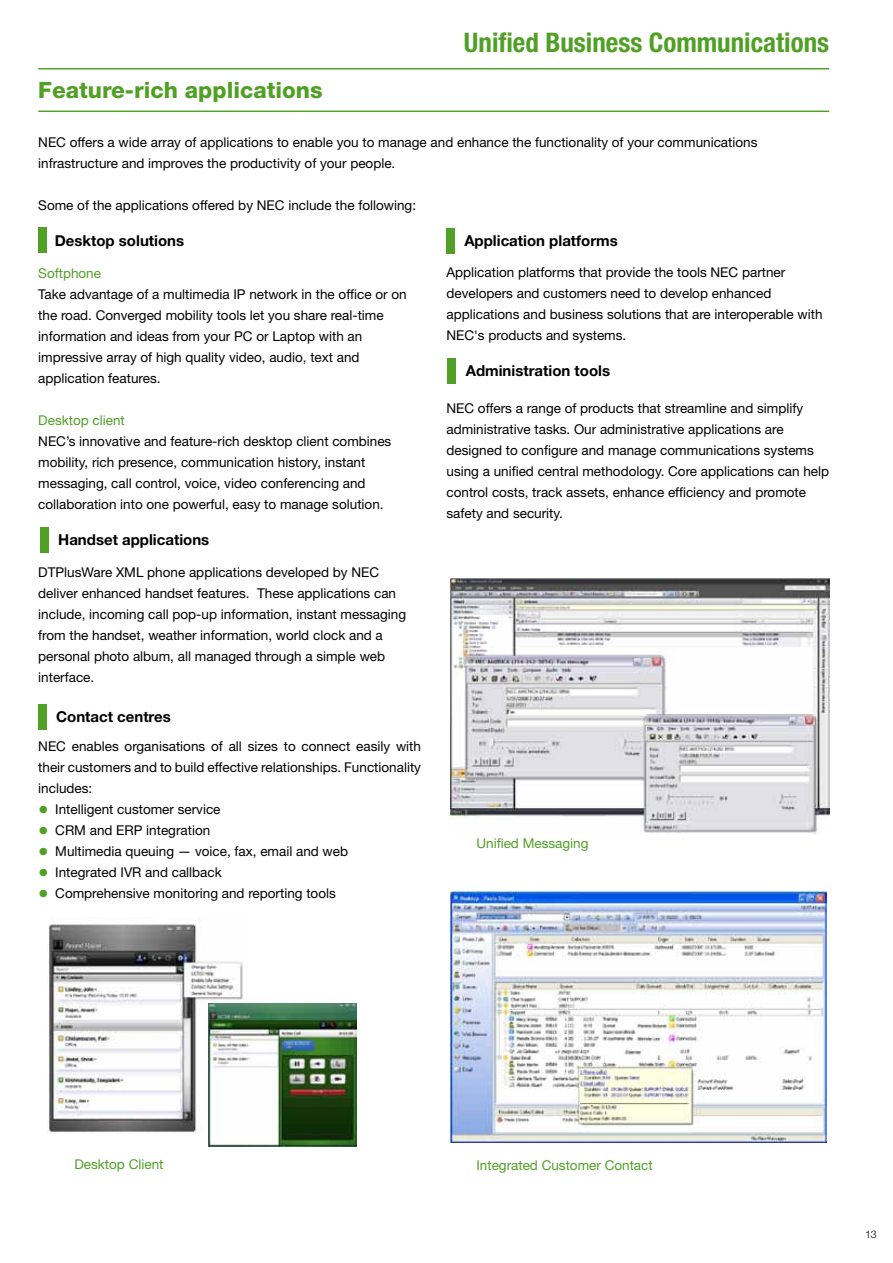
<style>
.page{position:relative;width:893px;height:1263px;background:#fff}
.page>*{position:absolute;margin:0;border:0;box-sizing:border-box;transform-origin:0 0}
.t1{font:700 condensed 27px "Helvetica Neue";color:#51a026}
.t2{font:22.5px "Helvetica Neue Hvy";color:#51a026}
.t3{font:700 15px "Helvetica Neue";color:#000}
.t4{font:13.5px/21px "Helvetica Neue";color:#000}
.t5{font:13.5px "Helvetica Neue";color:#51a026}
.t6{font:300 10.5px "Helvetica Neue";color:#000}
.s1{font-weight:300;font-size:21px;color:#51a026}
</style>
<div class="page">
<div style="left:448px;top:358px;width:8px;height:26px;background:#51a026"></div>
<div style="left:38px;top:227px;width:9px;height:26px;background:#51a026"></div>
<div style="left:446px;top:228px;width:9px;height:26px;background:#51a026"></div>
<div style="left:40px;top:527px;width:9px;height:26px;background:#51a026"></div>
<div style="left:38px;top:704px;width:9px;height:25px;background:#51a026"></div>
<img style="left:451px;top:891px;width:375px;height:252px">
<img style="left:451px;top:578px;width:378px;height:255px">
<hr style="left:38px;top:68px;width:791px;height:2px;background:#51a026">
<hr style="left:38px;top:111px;width:791px;height:1px;background:#51a026">
<img style="left:48px;top:924px;width:195px;height:209px">
<img style="left:208px;top:1003px;width:148px;height:144px">
<h2 class="t2" style="left:38px;top:77px;width:286px">Feature-rich applications</h2>
<h1 class="t1" style="left:464px;top:26px;width:367px">Unified Business Communications</h1>
<p class="t4" style="left:38px;top:131px;width:721px">NEC offers a wide array of applications to enable you to manage and enhance the functionality of your communications infrastructure and improves the productivity of your people.</p>
<p class="t4" style="left:38px;top:194px;width:379px">Some of the applications offered by NEC include the following:</p>
<p class="t3" style="left:55px;top:231px;width:131px">Desktop solutions</p>
<p class="t3" style="left:464px;top:232px;width:155px">Application platforms</p>
<p class="t4" style="left:446px;top:261px;width:378px">Application platforms that provide the tools NEC partner developers and customers need to develop enhanced applications and business solutions that are interoperable with NEC's products and systems.</p>
<p class="t5" style="left:38px;top:265px;width:64px">Softphone</p>
<p class="t4" style="left:38px;top:283px;width:370px">Take advantage of a multimedia IP network in the office or on the road. Converged mobility tools let you share real-time information and ideas from your PC or Laptop with an impressive array of high quality video, audio, text and application features.</p>
<p class="t5" style="left:38px;top:412px;width:88px">Desktop client</p>
<p class="t4" style="left:38px;top:430px;width:355px">NEC’s innovative and feature-rich desktop client combines mobility, rich presence, communication history, instant messaging, call control, voice, video conferencing and collaboration into one powerful, easy to manage solution.</p>
<p class="t3" style="left:58px;top:531px;width:153px">Handset applications</p>
<p class="t4" style="left:38px;top:561px;width:369px">DTPlusWare XML phone applications developed by NEC deliver enhanced handset features. These applications can include, incoming call pop-up information, instant messaging from the handset, weather information, world clock and a personal photo album, all managed through a simple web interface.</p>
<p class="t3" style="left:56px;top:707px;width:116px">Contact centres</p>
<p class="t4" style="left:38px;top:735px;width:384px;text-align:justify">NEC enables organisations of all sizes to connect easily with their customers and to build effective relationships. Functionality includes:</p>
<p class="t4" style="left:38px;top:798px;width:184px"><span class="s1">•</span> Intelligent customer service</p>
<p class="t4" style="left:38px;top:819px;width:174px"><span class="s1">•</span> CRM and ERP integration</p>
<p class="t4" style="left:38px;top:840px;width:311px"><span class="s1">•</span> Multimedia queuing — voice, fax, email and web</p>
<p class="t4" style="left:38px;top:861px;width:185px"><span class="s1">•</span> Integrated IVR and callback</p>
<p class="t4" style="left:38px;top:882px;width:299px"><span class="s1">•</span> Comprehensive monitoring and reporting tools</p>
<p class="t3" style="left:466px;top:362px;width:146px">Administration tools</p>
<p class="t4" style="left:446px;top:397px;width:384px">NEC offers a range of products that streamline and simplify administrative tasks. Our administrative applications are designed to configure and manage communications systems using a unified central methodology. Core applications can help control costs, track assets, enhance efficiency and promote safety and security.</p>
<p class="t5" style="left:476px;top:835px;width:114px">Unified Messaging</p>
<p class="t5" style="left:74px;top:1156px;width:91px">Desktop Client</p>
<p class="t5" style="left:476px;top:1157px;width:178px">Integrated Customer Contact</p>
<p class="t6" style="left:865px;top:1228px;width:13px">13</p>
</div>
